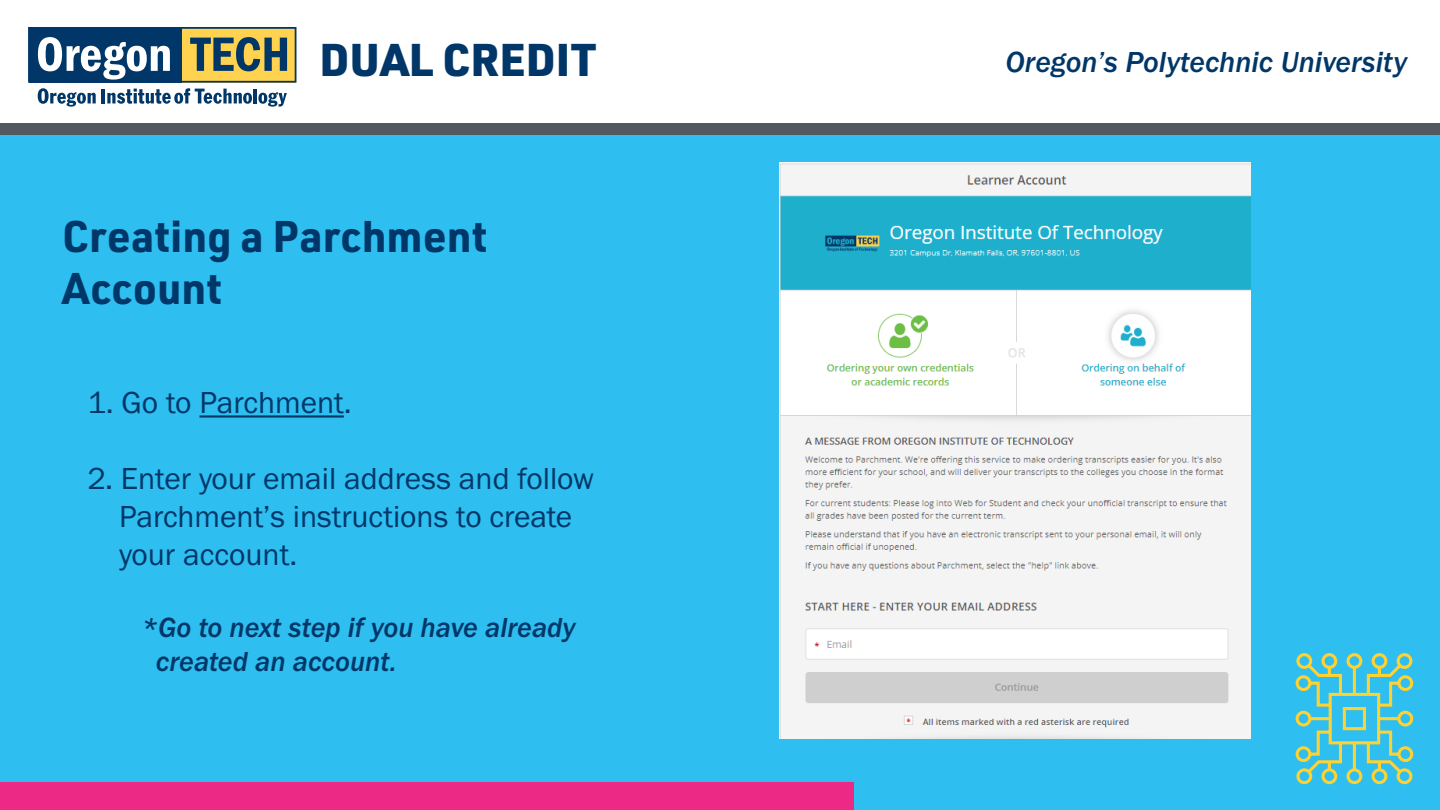
<style>
.page{position:relative;width:1440px;height:810px;background:#fff}
.page>*{position:absolute;margin:0;border:0;box-sizing:border-box;transform-origin:0 0}
.t1{font:900 45px "URWDIN";color:#003768}
.t2{font:700 43.5px/52.2px "URWDIN";color:#003768}
.t3{font:31.5px/37.8px "Franklin Gothic URW Boo";color:#003768}
.t4{font:30px "Franklin Gothic URW Med Ita";color:#003768}
.t5{font:28.5px/34.2px "Franklin Gothic URW Med Ita";color:#003768}
</style>
<div class="page">
<svg style="left:28px;top:27px;width:268px;height:80px"></svg>
<div style="left:0;top:123px;width:1440px;height:13px;background:#53575f"></div>
<div style="left:0;top:136px;width:1440px;height:674px;background:#2ebeef"></div>
<div style="left:0;top:783px;width:853px;height:27px;background:#ed2986"></div>
<svg style="left:1295px;top:653px;width:119px;height:132px"></svg>
<hr style="left:199px;top:415px;width:145px;height:3px;background:#003768">
<img style="left:779px;top:163px;width:471px;height:576px">
<h1 class="t1" style="left:320px;top:29px;width:278px">DUAL CREDIT</h1>
<p class="t4" style="left:1005px;top:44px;width:403px">Oregon’s Polytechnic University</p>
<h2 class="t2" style="left:62px;top:208px;width:426px">Creating a Parchment<br>Account</h2>
<p class="t3" style="left:87px;top:383px;width:266px">1. Go to Parchment.</p>
<p class="t3" style="left:119px;top:459px;width:476px;text-indent:-32px">2. Enter your email address and follow<br>Parchment’s instructions to create your account.</p>
<p class="t5" style="left:156px;top:610px;width:421px;text-indent:-14px">*Go to next step if you have already created an account.</p>
</div>
